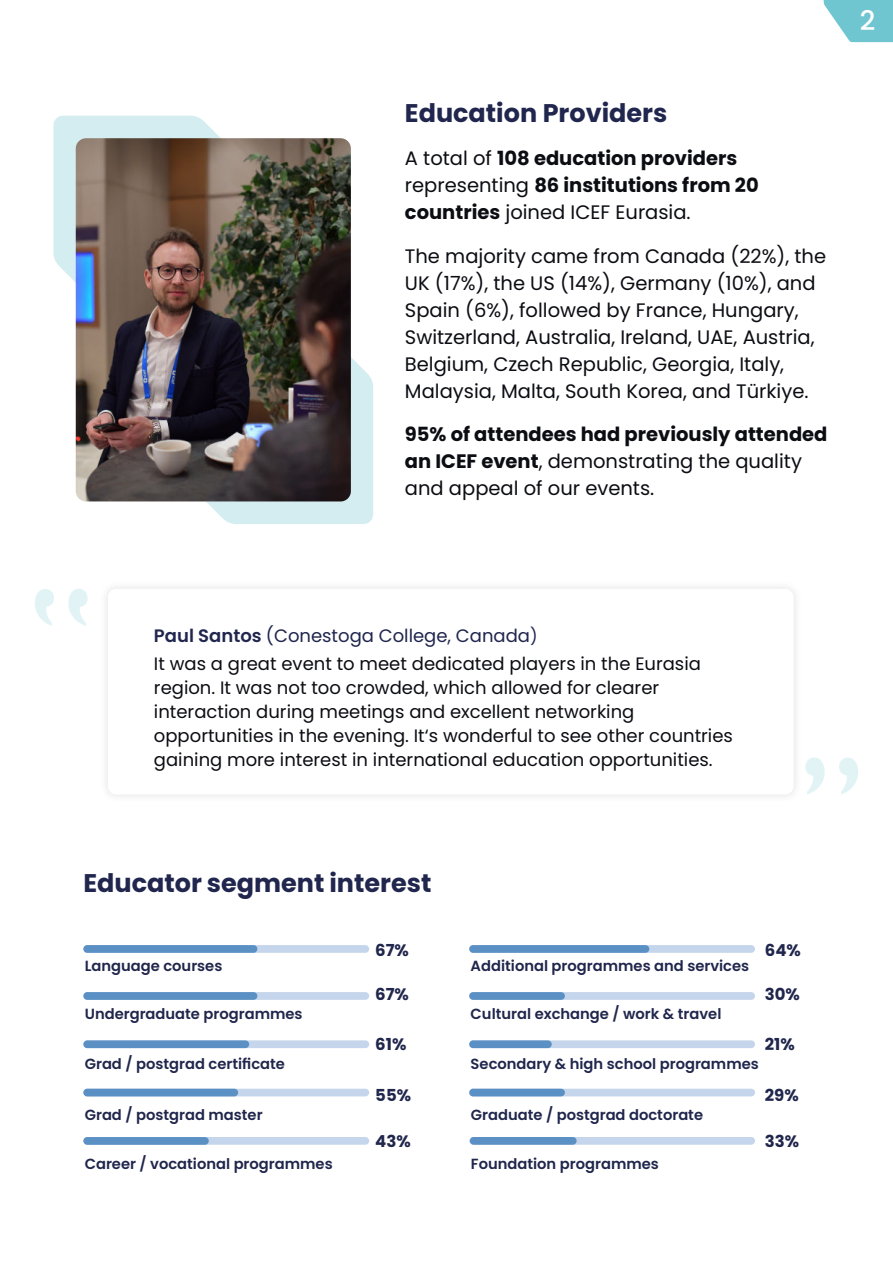
<style>
.page{position:relative;width:893px;height:1263px;background:#fff}
.page>*{position:absolute;margin:0;border:0;box-sizing:border-box;transform-origin:0 0}
.t1{font:500 27px "Poppins";color:#fff}
.t2{font:700 25.5px "Poppins";color:#20264d}
.t3{font:19.5px/27px "Poppins";color:#0c0d13}
.t4{font:700 19.5px/27px "Poppins";color:#0c0d13}
.t5{font:18px/24px "Poppins";color:#0c0d13}
.t6{font:18px "Poppins";color:#20264d}
.t7{font:700 16.5px "Poppins";color:#20264c}
.t8{font:600 14.7px "Poppins";color:#20264c}
.s1{font-weight:400}
.s2{font-weight:600}
.s3{font-size:16.5px}
</style>
<div class="page">
<svg style="left:824px;top:0;width:69px;height:42px"></svg>
<svg style="left:53px;top:116px;width:167px;height:265px;fill:#d4edf0"></svg>
<svg style="left:108px;top:357px;width:265px;height:167px;fill:#d4edf0"></svg>
<img style="left:76px;top:138px;width:275px;height:363px">
<div style="left:99px;top:579px;width:704px;height:224px;background:#f9f9f9"></div>
<div style="left:108px;top:589px;width:686px;height:205px;background:#fff;border-radius:9px"></div>
<svg style="left:35px;top:589px;width:53px;height:37px"></svg>
<svg style="left:805px;top:757px;width:53px;height:37px"></svg>
<div style="left:83px;top:992px;width:286px;height:8px;background:#c5d5eb;border-radius:4px"></div>
<div style="left:83px;top:1040px;width:286px;height:8px;background:#c5d5eb;border-radius:4px"></div>
<div style="left:83px;top:945px;width:286px;height:8px;background:#c5d5eb;border-radius:4px"></div>
<div style="left:83px;top:945px;width:174px;height:8px;background:#5b90c5;border-radius:4px"></div>
<div style="left:83px;top:992px;width:174px;height:8px;background:#5b90c5;border-radius:4px"></div>
<div style="left:83px;top:1089px;width:286px;height:7px;background:#c5d5eb;border-radius:4px"></div>
<div style="left:83px;top:1089px;width:155px;height:7px;background:#5b90c5;border-radius:4px"></div>
<div style="left:83px;top:1137px;width:286px;height:8px;background:#c5d5eb;border-radius:4px"></div>
<div style="left:83px;top:1137px;width:126px;height:8px;background:#5b90c5;border-radius:4px"></div>
<div style="left:83px;top:1040px;width:166px;height:8px;background:#5b90c5;border-radius:4px"></div>
<div style="left:469px;top:1137px;width:286px;height:8px;background:#c5d5eb;border-radius:4px"></div>
<div style="left:470px;top:1137px;width:107px;height:8px;background:#5b90c5;border-radius:4px"></div>
<div style="left:469px;top:945px;width:286px;height:8px;background:#c5d5eb;border-radius:4px"></div>
<div style="left:469px;top:945px;width:180px;height:8px;background:#5b90c5;border-radius:4px"></div>
<div style="left:469px;top:992px;width:286px;height:8px;background:#c5d5eb;border-radius:4px"></div>
<div style="left:469px;top:992px;width:96px;height:8px;background:#5b90c5;border-radius:4px"></div>
<div style="left:469px;top:1040px;width:286px;height:8px;background:#c5d5eb;border-radius:4px"></div>
<div style="left:469px;top:1040px;width:83px;height:8px;background:#5b90c5;border-radius:4px"></div>
<div style="left:469px;top:1089px;width:286px;height:7px;background:#c5d5eb;border-radius:4px"></div>
<div style="left:469px;top:1089px;width:96px;height:7px;background:#5b90c5;border-radius:4px"></div>
<h2 class="t2" style="left:405px;top:98px;width:264px">Education Providers</h2>
<p class="t4" style="left:405px;top:145px;width:355px"><span class="s1">A total of</span> 108 education providers <span class="s1">representing</span> 86 institutions from 20 countries <span class="s1">joined ICEF Eurasia.</span></p>
<p class="t3" style="left:405px;top:243px;width:423px">The majority came from Canada (22%), the UK (17%), the US (14%), Germany (10%), and Spain (6%), followed by France, Hungary, Switzerland, Australia, Ireland, UAE, Austria, Belgium, Czech Republic, Georgia, Italy, Malaysia, Malta, South Korea, and Türkiye.</p>
<p class="t4" style="left:405px;top:421px;width:424px">95% of attendees had previously attended an ICEF event<span class="s1">, demonstrating the quality and appeal of our events.</span></p>
<h1 class="t1" style="left:860px;top:5px;width:17px">2</h1>
<p class="t6" style="left:154px;top:625px;width:385px"><span class="s2">Paul Santos</span> (Conestoga College, Canada<span class="s3">)</span></p>
<p class="t5" style="left:154px;top:652px;width:580px">It was a great event to meet dedicated players in the Eurasia region. It was not too crowded, which allowed for clearer interaction during meetings and excellent networking opportunities in the evening. It‘s wonderful to see other countries gaining more interest in international education opportunities.</p>
<h2 class="t2" style="left:83px;top:867px;width:349px">Educator segment interest</h2>
<p class="t8" style="left:85px;top:957px;width:139px">Language courses</p>
<p class="t8" style="left:85px;top:1005px;width:219px">Undergraduate programmes</p>
<p class="t8" style="left:85px;top:1055px;width:202px">Grad / postgrad certificate</p>
<p class="t8" style="left:85px;top:1106px;width:179px">Grad / postgrad master</p>
<p class="t8" style="left:85px;top:1155px;width:249px">Career / vocational programmes</p>
<p class="t7" style="left:375px;top:940px;width:35px">67%</p>
<p class="t7" style="left:375px;top:984px;width:35px">67%</p>
<p class="t7" style="left:375px;top:1034px;width:33px">61%</p>
<p class="t7" style="left:375px;top:1085px;width:37px">55%</p>
<p class="t7" style="left:375px;top:1131px;width:37px">43%</p>
<p class="t7" style="left:765px;top:940px;width:38px">64%</p>
<p class="t7" style="left:765px;top:985px;width:37px">30%</p>
<p class="t7" style="left:765px;top:1034px;width:31px">21%</p>
<p class="t7" style="left:765px;top:1085px;width:35px">29%</p>
<p class="t7" style="left:765px;top:1131px;width:36px">33%</p>
<p class="t8" style="left:471px;top:957px;width:280px">Additional programmes and services</p>
<p class="t8" style="left:471px;top:1005px;width:252px">Cultural exchange / work &amp; travel</p>
<p class="t8" style="left:471px;top:1055px;width:290px">Secondary &amp; high school programmes</p>
<p class="t8" style="left:471px;top:1106px;width:234px">Graduate / postgrad doctorate</p>
<p class="t8" style="left:471px;top:1155px;width:189px">Foundation programmes</p>
</div>
